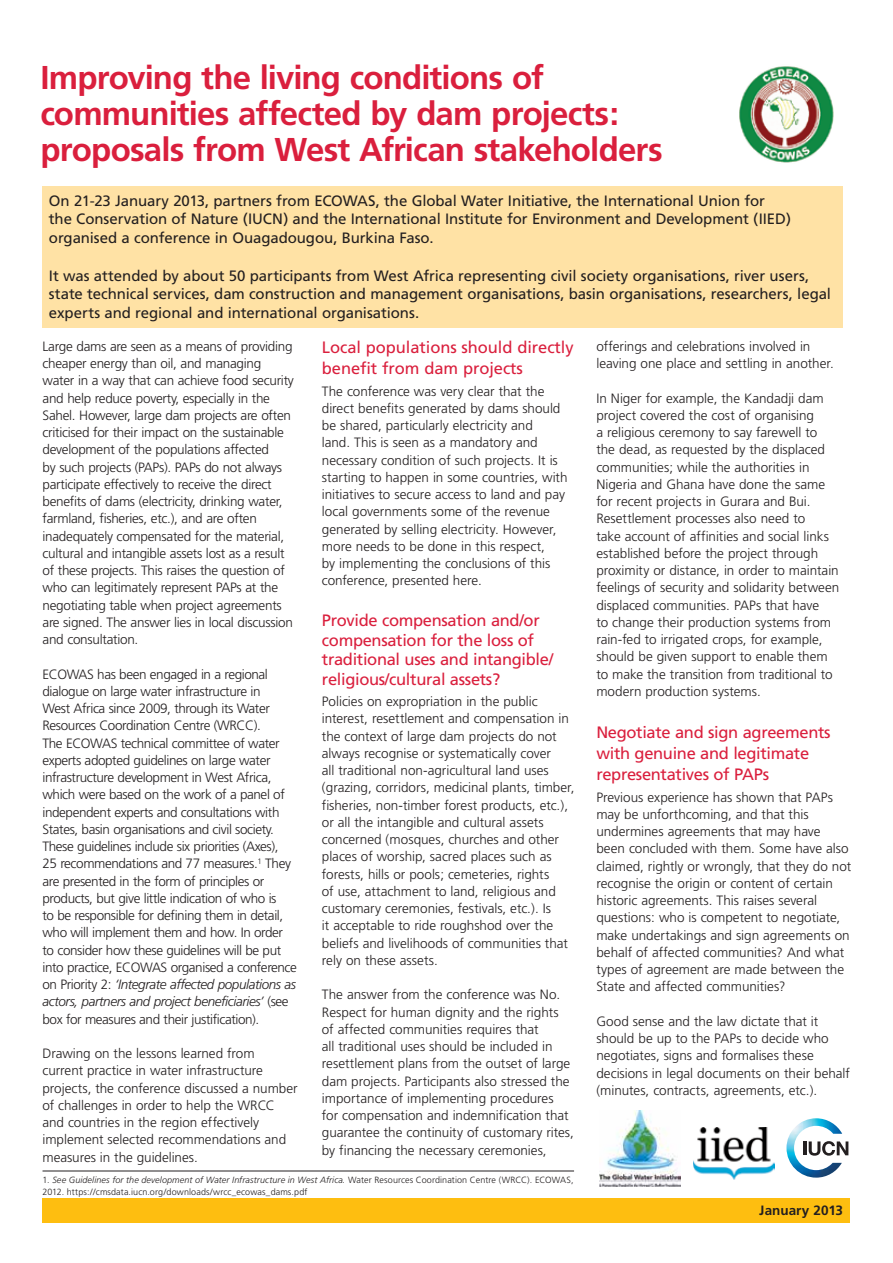
<style>
.page{position:relative;width:893px;height:1263px;background:#fff}
.page>*{position:absolute;margin:0;border:0;box-sizing:border-box;transform-origin:0 0}
.t1{font:700 33px/36px "Frutiger";letter-spacing:-.025em;color:#da1f3d}
.t2{font:16.5px/21px "Frutiger";letter-spacing:-.02em;color:#da1f3d}
.t3{font:15px/18.8px "Frutiger";letter-spacing:-.01em;color:#231f20}
.t4{font:300 13.5px/17.2px "Frutiger";letter-spacing:-.005em;color:#231f20}
.t5{font:300 13.5px/17.2px "Frutiger";letter-spacing:-.03em;color:#231f20}
.t6{font:700 13.5px "Frutiger";letter-spacing:.005em;color:#231f20}
.t7{font:300 9px/12px "Frutiger";letter-spacing:.01em;color:#231f20}
.s1{font-style:italic}
</style>
<div class="page">
<div style="left:43px;top:186px;width:800px;height:141px;background:#ffe2a5"></div>
<img style="left:599px;top:1110px;width:81px;height:76px">
<img style="left:694px;top:1128px;width:81px;height:52px">
<img style="left:786px;top:1118px;width:56px;height:59px">
<hr style="left:803px;top:1141px;width:3px;height:14px;background:#231f20">
<svg style="left:809px;top:1141px;width:39px;height:15px"></svg>
<div style="left:43px;top:1199px;width:807px;height:24px;background:#febe10"></div>
<img style="left:739px;top:66px;width:95px;height:97px">
<hr style="left:43px;top:1170px;width:531px;height:1px;background:#231f20">
<h1 class="t1" style="left:40px;top:59px;width:624px">Improving the living conditions of communities affected by dam projects: proposals from West African stakeholders</h1>
<p class="t3" style="left:49px;top:191px;width:744px">On 21-23 January 2013, partners from ECOWAS, the Global Water Initiative, the International Union for the Conservation of Nature (IUCN) and the International Institute for Environment and Development (IIED) organised a conference in Ouagadougou, Burkina Faso.</p>
<p class="t3" style="left:49px;top:266px;width:784px">It was attended by about 50 participants from West Africa representing civil society organisations, river users, state technical services, dam construction and management organisations, basin organisations, researchers, legal experts and regional and international organisations.</p>
<p class="t4" style="left:43px;top:338px;width:253px">Large dams are seen as a means of providing cheaper energy than oil, and managing water in a way that can achieve food security and help reduce poverty, especially in the Sahel. However, large dam projects are often criticised for their impact on the sustainable development of the populations affected<br>by such projects (PAPs). PAPs do not always participate effectively to receive the direct benefits of dams (electricity, drinking water, farmland, fisheries, etc.), and are often inadequately compensated for the material, cultural and intangible assets lost as a result of these projects. This raises the question of who can legitimately represent PAPs at the negotiating table when project agreements are signed. The answer lies in local discussion and consultation.</p>
<p class="t5" style="left:43px;top:665px;width:256px">ECOWAS has been engaged in a regional dialogue on large water infrastructure in<br>West Africa since 2009, through its Water Resources Coordination Centre (WRCC).<br>The ECOWAS technical committee of water experts adopted guidelines on large water infrastructure development in West Africa, which were based on the work of a panel of independent experts and consultations with States, basin organisations and civil society.<br>These guidelines include six priorities (Axes),<br>25 recommendations and 77 measures.<sup>1</sup> They are presented in the form of principles or products, but give little indication of who is<br>to be responsible for defining them in detail, who will implement them and how. In order to consider how these guidelines will be put into practice, ECOWAS organised a conference on Priority 2: <span class="s1">‘Integrate affected populations as actors, partners and project beneficiaries’</span> (see box for measures and their justification).</p>
<p class="t4" style="left:43px;top:1045px;width:257px">Drawing on the lessons learned from current practice in water infrastructure projects, the conference discussed a number of challenges in order to help the WRCC and countries in the region effectively implement selected recommendations and measures in the guidelines.</p>
<p class="t4" style="left:596px;top:338px;width:239px">offerings and celebrations involved in leaving one place and settling in another.</p>
<p class="t4" style="left:596px;top:389px;width:244px">In Niger for example, the Kandadji dam project covered the cost of organising<br>a religious ceremony to say farewell to the dead, as requested by the displaced communities; while the authorities in Nigeria and Ghana have done the same for recent projects in Gurara and Bui.<br>Resettlement processes also need to<br>take account of affinities and social links established before the project through proximity or distance, in order to maintain feelings of security and solidarity between displaced communities. PAPs that have<br>to change their production systems from rain-fed to irrigated crops, for example, should be given support to enable them to make the transition from traditional to modern production systems.</p>
<p class="t2" style="left:596px;top:722px;width:236px">Negotiate and sign agreements with genuine and legitimate representatives of PAPs</p>
<p class="t4" style="left:596px;top:788px;width:256px">Previous experience has shown that PAPs may be unforthcoming, and that this undermines agreements that may have been concluded with them. Some have also claimed, rightly or wrongly, that they do not recognise the origin or content of certain historic agreements. This raises several questions: who is competent to negotiate, make undertakings and sign agreements on behalf of affected communities? And what types of agreement are made between the State and affected communities?</p>
<p class="t4" style="left:596px;top:1013px;width:255px">Good sense and the law dictate that it should be up to the PAPs to decide who negotiates, signs and formalises these decisions in legal documents on their behalf (minutes, contracts, agreements, etc.).</p>
<p class="t2" style="left:322px;top:337px;width:253px">Local populations should directly benefit from dam projects</p>
<p class="t4" style="left:322px;top:382px;width:247px">The conference was very clear that the direct benefits generated by dams should be shared, particularly electricity and<br>land. This is seen as a mandatory and necessary condition of such projects. It is starting to happen in some countries, with initiatives to secure access to land and pay local governments some of the revenue generated by selling electricity. However, more needs to be done in this respect,<br>by implementing the conclusions of this conference, presented here.</p>
<p class="t2" style="left:322px;top:611px;width:233px;line-height:19.5px">Provide compensation and/or compensation for the loss of traditional uses and intangible/ religious/cultural assets?</p>
<p class="t4" style="left:322px;top:693px;width:254px">Policies on expropriation in the public interest, resettlement and compensation in the context of large dam projects do not always recognise or systematically cover<br>all traditional non-agricultural land uses (grazing, corridors, medicinal plants, timber, fisheries, non-timber forest products, etc.), or all the intangible and cultural assets concerned (mosques, churches and other places of worship, sacred places such as forests, hills or pools; cemeteries, rights<br>of use, attachment to land, religious and customary ceremonies, festivals, etc.). Is<br>it acceptable to ride roughshod over the beliefs and livelihoods of communities that rely on these assets.</p>
<p class="t4" style="left:322px;top:986px;width:253px">The answer from the conference was No.<br>Respect for human dignity and the rights of affected communities requires that<br>all traditional uses should be included in resettlement plans from the outset of large dam projects. Participants also stressed the importance of implementing procedures<br>for compensation and indemnification that guarantee the continuity of customary rites, by financing the necessary ceremonies,</p>
<p class="t7" style="left:43px;top:1173px;width:533px">1. <span class="s1">See Guidelines for the development of Water Infrastructure in West Africa.</span> Water Resources Coordination Centre (WRCC). ECOWAS,<br>2012. https://cmsdata.iucn.org/downloads/wrcc_ecowas_dams.pdf</p>
<p class="t6" style="left:759px;top:1202px;width:85px">January 2013</p>
</div>
